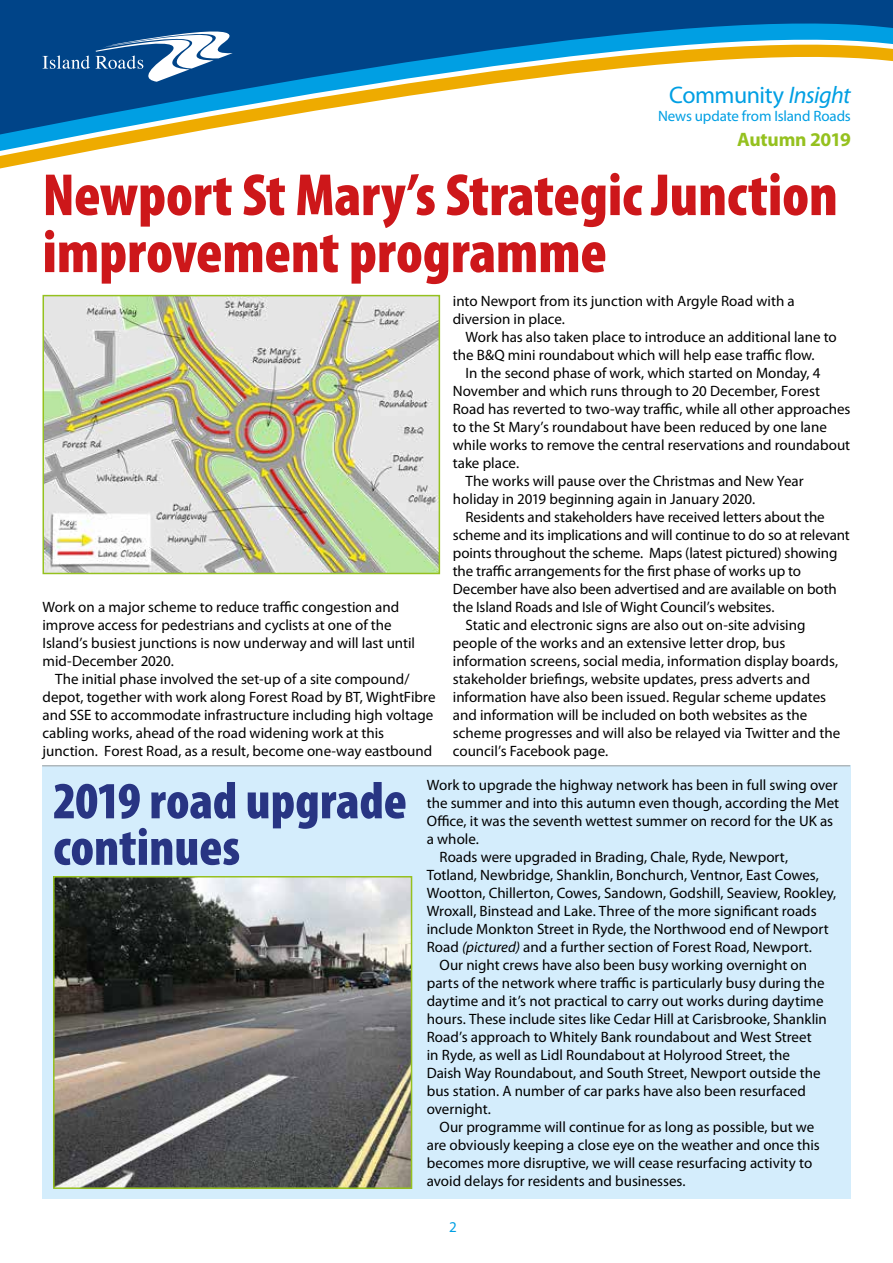
<style>
.page{position:relative;width:893px;height:1263px;background:#fff}
.page>*{position:absolute;margin:0;border:0;box-sizing:border-box;transform-origin:0 0}
.t1{font:900 condensed 60px/57px "Myriad Pro";letter-spacing:-.005em;color:#cd171a}
.t2{font:900 condensed 52.5px/46.5px "Myriad Pro";letter-spacing:-.005em;color:#283583}
.t3{font:24px "Myriad Pro";letter-spacing:-.02em;color:#009fe3}
.t4{font:700 19.5px "Myriad Pro";letter-spacing:-.015em;color:#95c11f}
.t5{font:15px/18px "Myriad Pro";color:#000}
.t6{font:15px "Myriad Pro";letter-spacing:-.01em;color:#009fe3}
.s1{font-style:italic}
</style>
<div class="page">
<svg style="left:0;top:3px;width:893px;height:166px"></svg>
<svg style="left:43px;top:55px;width:47px;height:14px"></svg>
<svg style="left:96px;top:19px;width:162px;height:63px"></svg>
<div style="left:43px;top:765px;width:808px;height:434px;background:#d4edfc"></div>
<img style="left:56px;top:879px;width:353px;height:307px">
<div style="left:53px;top:876px;width:359px;height:313px;border:2px solid #95c11f"></div>
<img style="left:46px;top:298px;width:391px;height:273px">
<div style="left:43px;top:295px;width:397px;height:279px;border:2px solid #95c11f"></div>
<hr style="left:42px;top:765px;width:808px;height:1px;background:#9d9d9c">
<h3 class="t3" style="left:669px;top:80px;width:183px">Community <span class="s1">Insight</span></h3>
<p class="t6" style="left:658px;top:107px;width:194px">News update from Island Roads</p>
<h3 class="t4" style="left:737px;top:127px;width:115px">Autumn 2019</h3>
<h1 class="t1" style="left:43px;top:165px;width:797px">Newport St Mary’s Strategic Junction improvement programme</h1>
<p class="t5" style="left:453px;top:291px;width:343px">into Newport from its junction with Argyle Road with a diversion in place.</p>
<p class="t5" style="left:453px;top:327px;width:385px;text-indent:13px">Work has also taken place to introduce an additional lane to the B&amp;Q mini roundabout which will help ease traffic flow.</p>
<p class="t5" style="left:466px;top:363px;width:356px">In the second phase of work, which started on Monday, 4</p>
<p class="t5" style="left:453px;top:381px;width:369px">November and which runs through to 20 December, Forest</p>
<p class="t5" style="left:453px;top:399px;width:399px">Road has reverted to two-way traffic, while all other approaches</p>
<p class="t5" style="left:453px;top:417px;width:376px">to the St Mary’s roundabout have been reduced by one lane</p>
<p class="t5" style="left:453px;top:435px;width:399px">while works to remove the central reservations and roundabout</p>
<p class="t5" style="left:453px;top:453px;width:68px">take place.</p>
<p class="t5" style="left:466px;top:471px;width:340px">The works will pause over the Christmas and New Year</p>
<p class="t5" style="left:453px;top:489px;width:304px">holiday in 2019 beginning again in January 2020.</p>
<p class="t5" style="left:466px;top:507px;width:361px">Residents and stakeholders have received letters about the</p>
<p class="t5" style="left:453px;top:525px;width:398px">scheme and its implications and will continue to do so at relevant</p>
<p class="t5" style="left:453px;top:543px;width:386px">points throughout the scheme. Maps (latest pictured) showing</p>
<p class="t5" style="left:453px;top:561px;width:350px">the traffic arrangements for the first phase of works up to</p>
<p class="t5" style="left:453px;top:579px;width:385px">December have also been advertised and are available on both</p>
<p class="t5" style="left:453px;top:597px;width:323px">the Island Roads and Isle of Wight Council’s websites.</p>
<p class="t5" style="left:466px;top:615px;width:341px">Static and electronic signs are also out on-site advising</p>
<p class="t5" style="left:453px;top:633px;width:334px">people of the works and an extensive letter drop, bus</p>
<p class="t5" style="left:453px;top:651px;width:387px">information screens, social media, information display boards,</p>
<p class="t5" style="left:453px;top:669px;width:359px">stakeholder briefings, website updates, press adverts and</p>
<p class="t5" style="left:453px;top:687px;width:375px">information have also been issued. Regular scheme updates</p>
<p class="t5" style="left:453px;top:705px;width:356px">and information will be included on both websites as the</p>
<p class="t5" style="left:453px;top:723px;width:389px">scheme progresses and will also be relayed via Twitter and the</p>
<p class="t5" style="left:453px;top:741px;width:157px">council’s Facebook page.</p>
<p class="t5" style="left:43px;top:597px;width:374px">Work on a major scheme to reduce traffic congestion and improve access for pedestrians and cyclists at one of the Island’s busiest junctions is now underway and will last until mid-December 2020.</p>
<p class="t5" style="left:43px;top:669px;width:394px;text-indent:13px">The initial phase involved the set-up of a site compound/ depot, together with work along Forest Road by BT, WightFibre and SSE to accommodate infrastructure including high voltage cabling works, ahead of the road widening work at this junction. Forest Road, as a result, become one-way eastbound</p>
<p class="t5" style="left:427px;top:775px;width:412px">Work to upgrade the highway network has been in full swing over</p>
<p class="t5" style="left:427px;top:793px;width:414px">the summer and into this autumn even though, according the Met</p>
<p class="t5" style="left:427px;top:811px;width:408px">Office, it was the seventh wettest summer on record for the UK as</p>
<p class="t5" style="left:427px;top:829px;width:54px">a whole.</p>
<p class="t5" style="left:440px;top:847px;width:350px">Roads were upgraded in Brading, Chale, Ryde, Newport,</p>
<p class="t5" style="left:427px;top:865px;width:394px">Totland, Newbridge, Shanklin, Bonchurch, Ventnor, East Cowes,</p>
<p class="t5" style="left:427px;top:883px;width:411px">Wootton, Chillerton, Cowes, Sandown, Godshill, Seaview, Rookley,</p>
<p class="t5" style="left:427px;top:901px;width:391px">Wroxall, Binstead and Lake. Three of the more significant roads</p>
<p class="t5" style="left:427px;top:919px;width:403px">include Monkton Street in Ryde, the Northwood end of Newport</p>
<p class="t5" style="left:427px;top:937px;width:387px">Road <span class="s1">(pictured)</span> and a further section of Forest Road, Newport.</p>
<p class="t5" style="left:440px;top:955px;width:369px">Our night crews have also been busy working overnight on</p>
<p class="t5" style="left:427px;top:973px;width:399px">parts of the network where traffic is particularly busy during the</p>
<p class="t5" style="left:427px;top:991px;width:398px">daytime and it’s not practical to carry out works during daytime</p>
<p class="t5" style="left:427px;top:1009px;width:402px">hours. These include sites like Cedar Hill at Carisbrooke, Shanklin</p>
<p class="t5" style="left:427px;top:1027px;width:386px">Road’s approach to Whitely Bank roundabout and West Street</p>
<p class="t5" style="left:427px;top:1045px;width:365px">in Ryde, as well as Lidl Roundabout at Holyrood Street, the</p>
<p class="t5" style="left:427px;top:1063px;width:395px">Daish Way Roundabout, and South Street, Newport outside the</p>
<p class="t5" style="left:427px;top:1081px;width:380px">bus station. A number of car parks have also been resurfaced</p>
<p class="t5" style="left:427px;top:1099px;width:66px">overnight.</p>
<p class="t5" style="left:440px;top:1117px;width:376px">Our programme will continue for as long as possible, but we</p>
<p class="t5" style="left:427px;top:1135px;width:394px">are obviously keeping a close eye on the weather and once this</p>
<p class="t5" style="left:427px;top:1153px;width:387px">becomes more disruptive, we will cease resurfacing activity to</p>
<p class="t5" style="left:427px;top:1171px;width:260px">avoid delays for residents and businesses.</p>
<h2 class="t2" style="left:53px;top:776px;width:355px">2019 road upgrade continues</h2>
<p class="t6" style="left:449px;top:1217px;width:9px">2</p>
</div>
